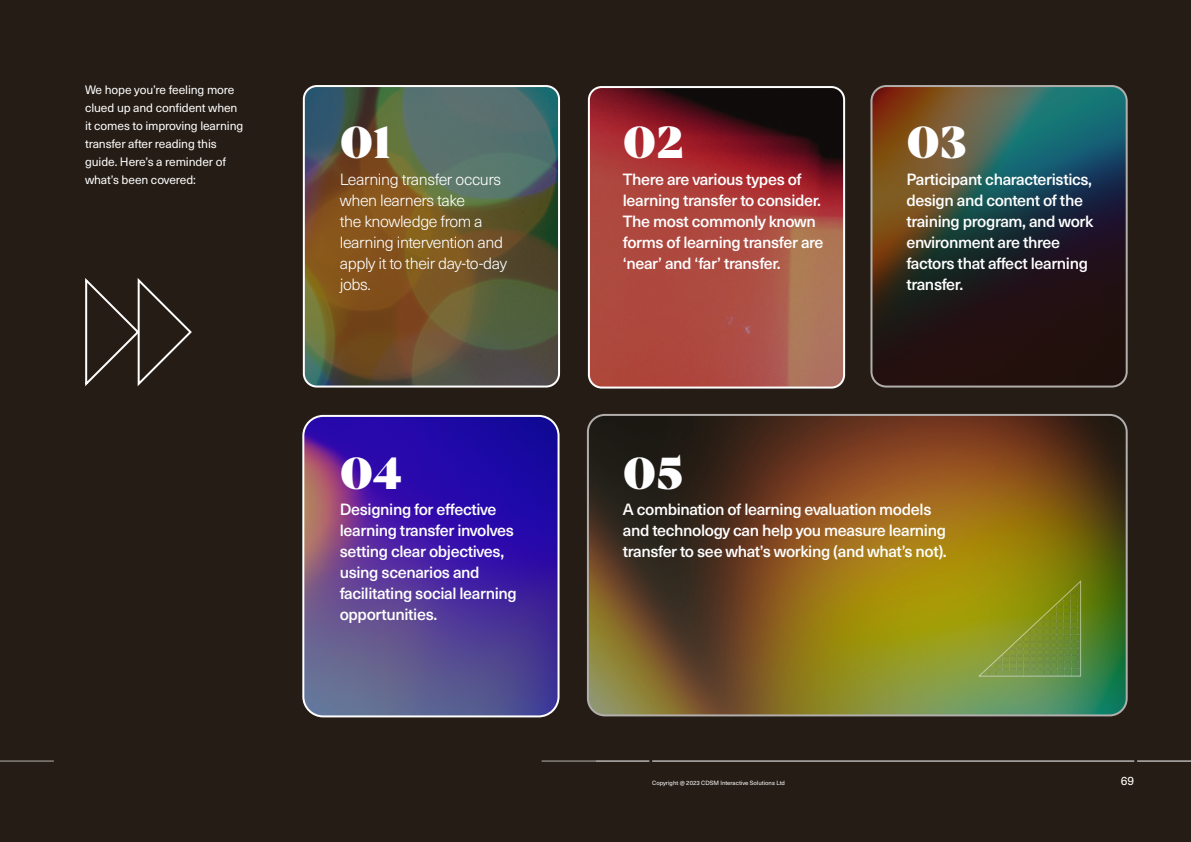
<style>
.page{position:relative;width:1191px;height:842px;background:#251c15}
.page>*{position:absolute;margin:0;border:0;box-sizing:border-box;transform-origin:0 0}
.t1{font:800 48px "Mixta Pro";color:#fff}
.t2{font:500 16px/21px "Neue Haas Unica W1 G";letter-spacing:-.025em;color:#fff}
.t3{font:300 16px/21px "Neue Haas Unica W1 G";letter-spacing:-.025em;color:#fff}
.t4{font:12px/18px "Neue Haas Unica W1 G";letter-spacing:-.01em;color:#fff}
.t5{font:6px "Neue Haas Unica W1 G";color:#fff}
</style>
<div class="page">
<hr style="left:652px;top:761px;width:482px;height:1px;background:#fff">
<hr style="left:595px;top:761px;width:54px;height:1px;background:#fff">
<hr style="left:1137px;top:761px;width:54px;height:1px;background:#fff">
<hr style="left:0;top:761px;width:54px;height:1px;background:#b7b2af">
<hr style="left:541px;top:761px;width:54px;height:1px;background:#b7b2af">
<img style="left:305px;top:416px;width:253px;height:300px">
<div style="left:302px;top:415px;width:257px;height:302px;border:2px solid #fff;border-radius:20px"></div>
<img style="left:589px;top:87px;width:255px;height:299px">
<div style="left:588px;top:86px;width:257px;height:303px;border:2px solid #fff;border-radius:13px"></div>
<img style="left:873px;top:87px;width:253px;height:298px">
<div style="left:870px;top:85px;width:257px;height:303px;border:2px solid #fff;border-radius:15px"></div>
<img style="left:306px;top:88px;width:251px;height:297px">
<div style="left:303px;top:85px;width:257px;height:303px;border:2px solid #fff;border-radius:13px"></div>
<img style="left:588px;top:415px;width:538px;height:300px">
<div style="left:587px;top:414px;width:540px;height:302px;border:2px solid #fff;border-radius:17px"></div>
<svg style="left:85px;top:278px;width:107px;height:108px"></svg>
<svg style="left:977px;top:580px;width:105px;height:98px;background:#849426"></svg>
<p class="t4" style="left:85px;top:80px;width:160px">We hope you’re feeling more clued up and confident when it comes to improving learning transfer after reading this guide. Here’s a reminder of what’s been covered:</p>
<p class="t1" style="left:340px;top:113px;width:53px">01</p>
<p class="t1" style="left:623px;top:113px;width:63px">02</p>
<p class="t1" style="left:906px;top:113px;width:62px">03</p>
<p class="t3" style="left:340px;top:168px;width:169px">Learning transfer occurs when learners take<br>the knowledge from a learning intervention and apply it to their day-to-day jobs.</p>
<p class="t2" style="left:623px;top:168px;width:202px">There are various types of learning transfer to consider.<br>The most commonly known forms of learning transfer are ‘near’ and ‘far’ transfer.</p>
<p class="t2" style="left:906px;top:168px;width:189px">Participant characteristics, design and content of the training program, and work environment are three factors that affect learning transfer.</p>
<p class="t1" style="left:340px;top:444px;width:64px">04</p>
<p class="t1" style="left:623px;top:444px;width:62px">05</p>
<p class="t2" style="left:340px;top:498px;width:178px">Designing for effective learning transfer involves setting clear objectives, using scenarios and facilitating social learning opportunities.</p>
<p class="t2" style="left:623px;top:498px;width:325px">A combination of learning evaluation models and technology can help you measure learning transfer to see what’s working (and what’s not).</p>
<p class="t5" style="left:652px;top:779px;width:134px">Copyright @ 2023 CDSM Interactive Solutions Ltd</p>
<p class="t4" style="left:1120px;top:771px;width:15px">69</p>
</div>
